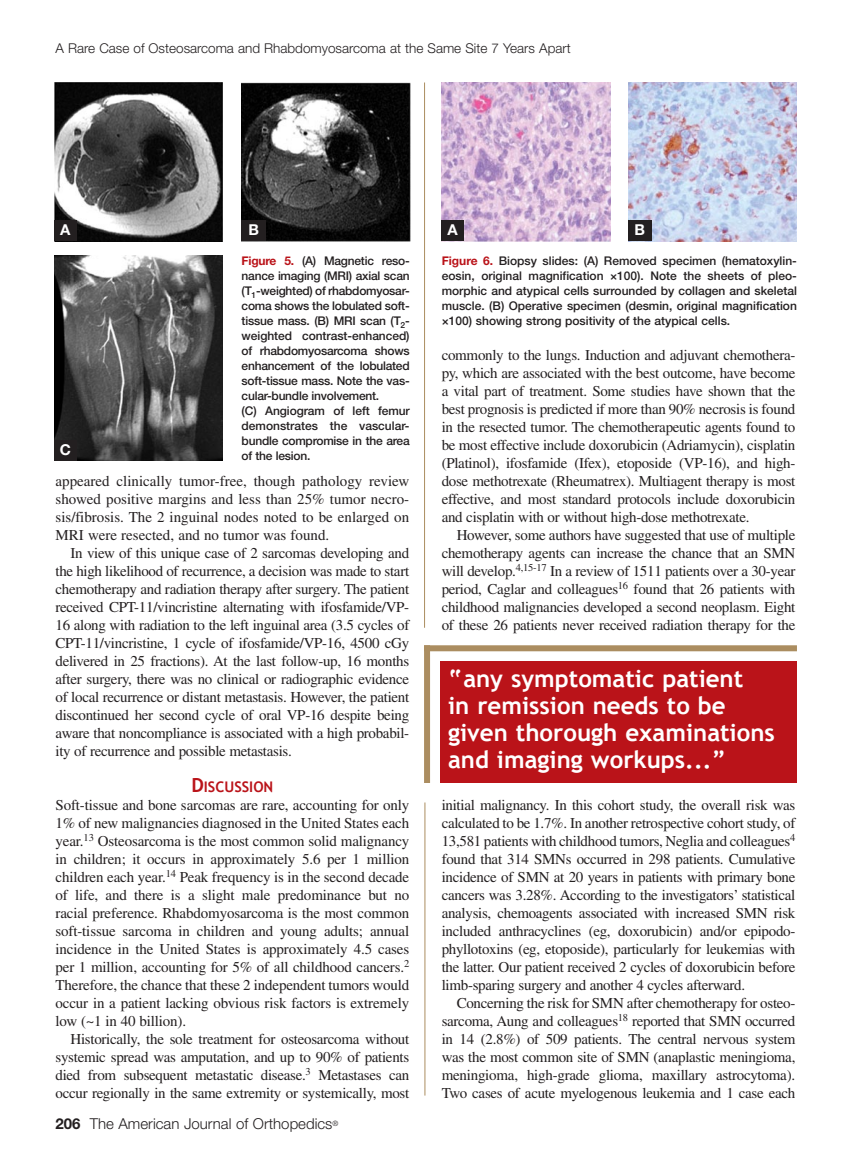
<style>
.page{position:relative;width:851px;height:1161px;background:#fff}
.page>*{position:absolute;margin:0;border:0;box-sizing:border-box;transform-origin:0 0}
.t1{font:700 24px/27px "Trebuchet MS";color:#fff}
.t2{font:15px/18px "Times";letter-spacing:-.02em;color:#231f20;text-align:justify}
.t3{font:300 15px "Helvetica Neue";color:#231f20}
.t4{font:700 15px "Helvetica Neue";color:#fff}
.t5{font:700 14.7px "Trebuchet MS";color:#ba1319}
.t6{font:300 13.5px "Helvetica Neue";color:#231f20}
.t7{font:500 12px/15px "Helvetica Neue";letter-spacing:-.02em;color:#231f20}
.s1{font-weight:700;color:#ba1319}
.s2{font-size:19.5px}
.s3{font-weight:700}
</style>
<div class="page">
<hr style="left:424px;top:802px;width:1px;height:294px;background:#ab8d60">
<div style="left:440px;top:662px;width:356px;height:121px;background:#ba1319"></div>
<div style="left:424px;top:645px;width:372px;height:6px;background:#ab8d60"></div>
<div style="left:424px;top:645px;width:6px;height:138px;background:#ab8d60"></div>
<hr style="left:424px;top:82px;width:1px;height:546px;background:#ab8d60">
<img style="left:54px;top:82px;width:169px;height:160px">
<img style="left:441px;top:82px;width:169px;height:160px">
<img style="left:242px;top:82px;width:168px;height:160px">
<img style="left:54px;top:255px;width:169px;height:206px">
<img style="left:628px;top:82px;width:168px;height:160px">
<div style="left:54px;top:220px;width:23px;height:22px;background:#231f20"></div>
<div style="left:242px;top:220px;width:24px;height:22px;background:#231f20"></div>
<div style="left:54px;top:440px;width:23px;height:20px;background:#231f20"></div>
<div style="left:441px;top:220px;width:23px;height:22px;background:#231f20"></div>
<div style="left:628px;top:220px;width:23px;height:22px;background:#231f20"></div>
<p class="t6" style="left:56px;top:40px;width:516px">A Rare Case of Osteosarcoma and Rhabdomyosarcoma at the Same Site 7 Years Apart</p>
<p class="t4" style="left:60px;top:221px;width:12px">A</p>
<p class="t4" style="left:248px;top:221px;width:12px">B</p>
<p class="t4" style="left:447px;top:221px;width:12px">A</p>
<p class="t4" style="left:634px;top:221px;width:12px">B</p>
<p class="t7" style="left:242px;top:253px;width:170px"><span class="s1">Figure 5.</span> (A) Magnetic reso&shy;nance imaging (MRI) axial scan (T<sub>1</sub>-weighted) of rhabdomyosar&shy;coma shows the lobulated soft&shy;tissue mass. (B) MRI scan (T<sub>2</sub>- weighted contrast-enhanced) of rhabdomyosarcoma shows enhancement of the lobulated soft-tissue mass. Note the vas&shy;cular-bundle involvement.<br>(C) Angiogram of left femur demonstrates the vascular&shy;bundle compromise in the area of the lesion.</p>
<p class="t7" style="left:441px;top:253px;width:357px;text-align:justify"><span class="s1">Figure 6.</span> Biopsy slides: (A) Removed specimen (hematoxylin&shy;eosin, original magnification ×100). Note the sheets of pleo&shy;morphic and atypical cells surrounded by collagen and skeletal muscle. (B) Operative specimen (desmin, original magnification ×100) showing strong positivity of the atypical cells.</p>
<p class="t2" style="left:441px;top:346px;width:355px">commonly to the lungs. Induction and adjuvant chemothera&shy;py, which are associated with the best outcome, have become a vital part of treatment. Some studies have shown that the best prognosis is predicted if more than 90% necrosis is found in the resected tumor. The chemotherapeutic agents found to be most effective include doxorubicin (Adriamycin), cisplatin (Platinol), ifosfamide (Ifex), etoposide (VP-16), and high&shy;dose methotrexate (Rheumatrex). Multiagent therapy is most effective, and most standard protocols include doxorubicin and cisplatin with or without high-dose methotrexate.</p>
<p class="t2" style="left:441px;top:526px;width:355px;text-indent:15px">However, some authors have suggested that use of multiple chemotherapy agents can increase the chance that an SMN will develop.<sup>4,15-17</sup> In a review of 1511 patients over a 30-year period, Caglar and colleagues<sup>16</sup> found that 26 patients with childhood malignancies developed a second neoplasm. Eight of these 26 patients never received radiation therapy for the</p>
<p class="t4" style="left:60px;top:440px;width:13px">C</p>
<p class="t2" style="left:56px;top:472px;width:355px">appeared clinically tumor-free, though pathology review showed positive margins and less than 25% tumor necro&shy;sis/fibrosis. The 2 inguinal nodes noted to be enlarged on MRI were resected, and no tumor was found.</p>
<p class="t2" style="left:56px;top:544px;width:355px;text-indent:15px">In view of this unique case of 2 sarcomas developing and the high likelihood of recurrence, a decision was made to start chemotherapy and radiation therapy after surgery. The patient received CPT-11/vincristine alternating with ifosfamide/VP-16 along with radiation to the left inguinal area (3.5 cycles of CPT-11/vincristine, 1 cycle of ifosfamide/VP-16, 4500 cGy delivered in 25 fractions). At the last follow-up, 16 months after surgery, there was no clinical or radiographic evidence of local recurrence or distant metastasis. However, the patient discontinued her second cycle of oral VP-16 despite being aware that noncompliance is associated with a high probabil&shy;ity of recurrence and possible metastasis.</p>
<p class="t5" style="left:191px;top:778px;width:83px"><span class="s2">D</span>iscussion</p>
<p class="t2" style="left:56px;top:796px;width:355px">Soft-tissue and bone sarcomas are rare, accounting for only 1% of new malignancies diagnosed in the United States each year.<sup>13</sup> Osteosarcoma is the most common solid malignancy in children; it occurs in approximately 5.6 per 1 million children each year.<sup>14</sup> Peak frequency is in the second decade of life, and there is a slight male predominance but no racial preference. Rhabdomyosarcoma is the most common soft-tissue sarcoma in children and young adults; annual incidence in the United States is approximately 4.5 cases per 1 million, accounting for 5% of all childhood cancers.<sup>2<br></sup>Therefore, the chance that these 2 independent tumors would occur in a patient lacking obvious risk factors is extremely low (~1 in 40 billion).</p>
<p class="t2" style="left:56px;top:1030px;width:355px;text-indent:15px">Historically, the sole treatment for osteosarcoma without systemic spread was amputation, and up to 90% of patients died from subsequent metastatic disease.<sup>3</sup> Metastases can occur regionally in the same extremity or systemically, most</p>
<h1 class="t1" style="left:448px;top:665px;width:328px">“any symptomatic patient<br>in remission needs to be given thorough examinations and imaging workups...”</h1>
<p class="t2" style="left:441px;top:796px;width:355px">initial malignancy. In this cohort study, the overall risk was calculated to be 1.7%. In another retrospective cohort study, of 13,581 patients with childhood tumors, Neglia and colleagues<sup>4 </sup>found that 314 SMNs occurred in 298 patients. Cumulative incidence of SMN at 20 years in patients with primary bone cancers was 3.28%. According to the investigators’ statistical analysis, chemoagents associated with increased SMN risk included anthracyclines (eg, doxorubicin) and/or epipodo&shy;phyllotoxins (eg, etoposide), particularly for leukemias with the latter. Our patient received 2 cycles of doxorubicin before limb-sparing surgery and another 4 cycles afterward.</p>
<p class="t2" style="left:441px;top:994px;width:355px;text-indent:15px">Concerning the risk for SMN after chemotherapy for osteo&shy;sarcoma, Aung and colleagues<sup>18</sup> reported that SMN occurred in 14 (2.8%) of 509 patients. The central nervous system was the most common site of SMN (anaplastic meningioma, meningioma, high-grade glioma, maxillary astrocytoma).<br>Two cases of acute myelogenous leukemia and 1 case each</p>
<p class="t3" style="left:56px;top:1115px;width:284px"><span class="s3">206</span> The American Journal of Orthopedics<sup>®</sup></p>
</div>
